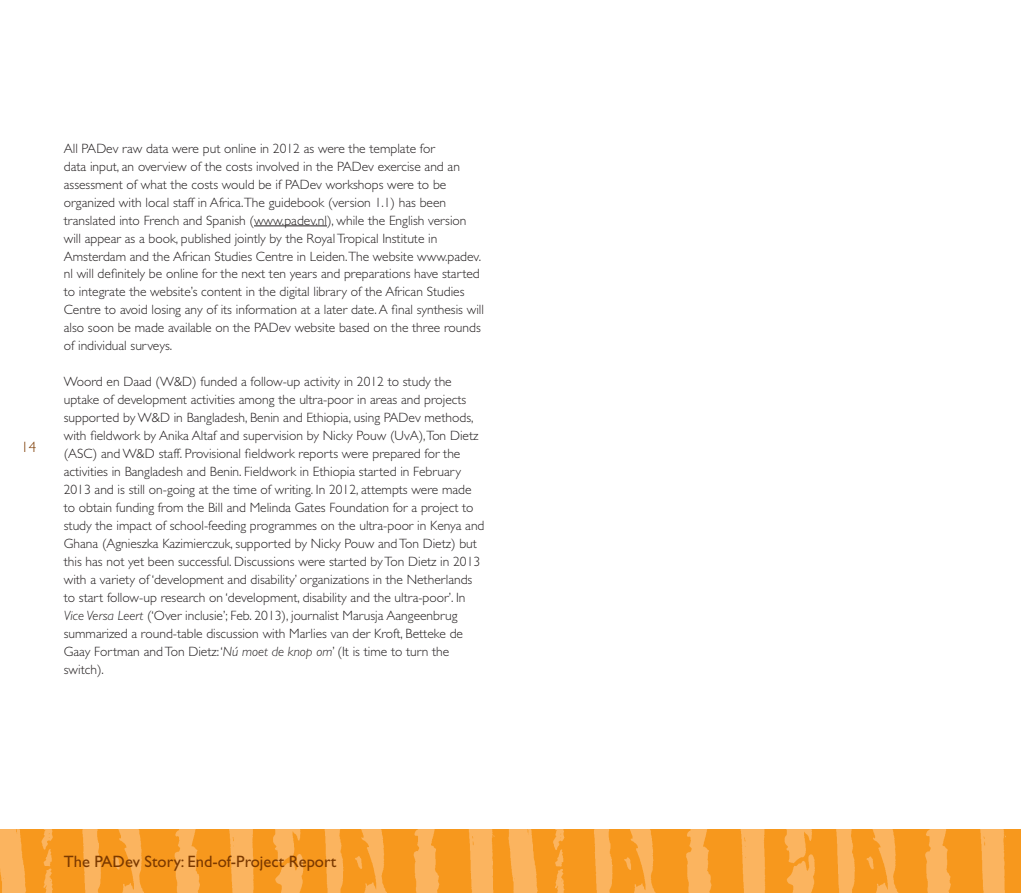
<style>
.page{position:relative;width:1021px;height:893px;background:#fff}
.page>*{position:absolute;margin:0;border:0;box-sizing:border-box;transform-origin:0 0}
.t1{font:16.5px "Gill Sans";color:#7b3900}
.t2{font:300 15px "Gill Sans";color:#7b3900}
.t3{font:300 13.5px/18px "Gill Sans";color:#231f20}
.s1{font-style:italic}
</style>
<div class="page">
<img style="left:1020px;top:829px;width:1px;height:64px">
<img style="left:0;top:829px;width:1014px;height:64px">
<hr style="left:254px;top:226px;width:73px;height:1px;background:#231f20">
<p class="t2" style="left:21px;top:439px;width:16px">14</p>
<p class="t3" style="left:64px;top:139px;width:421px">All PADev raw data were put online in 2012 as were the template for<br>data input, an overview of the costs involved in the PADev exercise and an assessment of what the costs would be if PADev workshops were to be organized with local staff in Africa.The guidebook (version 1.1) has been translated into French and Spanish (www.padev.nl), while the English version will appear as a book, published jointly by the Royal Tropical Institute in Amsterdam and the African Studies Centre in Leiden.The website www.padev. nl will definitely be online for the next ten years and preparations have started to integrate the website’s content in the digital library of the African Studies Centre to avoid losing any of its information at a later date. A final synthesis will also soon be made available on the PADev website based on the three rounds of individual surveys.</p>
<p class="t3" style="left:64px;top:373px;width:422px">Woord en Daad (W&amp;D) funded a follow-up activity in 2012 to study the uptake of development activities among the ultra-poor in areas and projects supported by W&amp;D in Bangladesh, Benin and Ethiopia, using PADev methods, with fieldwork by Anika Altaf and supervision by Nicky Pouw (UvA),Ton Dietz (ASC) and W&amp;D staff. Provisional fieldwork reports were prepared for the activities in Bangladesh and Benin. Fieldwork in Ethiopia started in February 2013 and is still on-going at the time of writing. In 2012, attempts were made to obtain funding from the Bill and Melinda Gates Foundation for a project to study the impact of school-feeding programmes on the ultra-poor in Kenya and Ghana (Agnieszka Kazimierczuk, supported by Nicky Pouw and Ton Dietz) but this has not yet been successful. Discussions were started by Ton Dietz in 2013 with a variety of ‘development and disability’ organizations in the Netherlands to start follow-up research on ‘development, disability and the ultra-poor’. In <span class="s1">Vice Versa Leert</span> (‘Over inclusie’; Feb. 2013), journalist Marusja Aangeenbrug summarized a round-table discussion with Marlies van der Kroft, Betteke de Gaay Fortman and Ton Dietz: ‘<span class="s1">Nú moet de knop om</span>’ (It is time to turn the switch).</p>
<p class="t1" style="left:64px;top:852px;width:274px">The PADev Story: End-of-Project Report</p>
</div>
